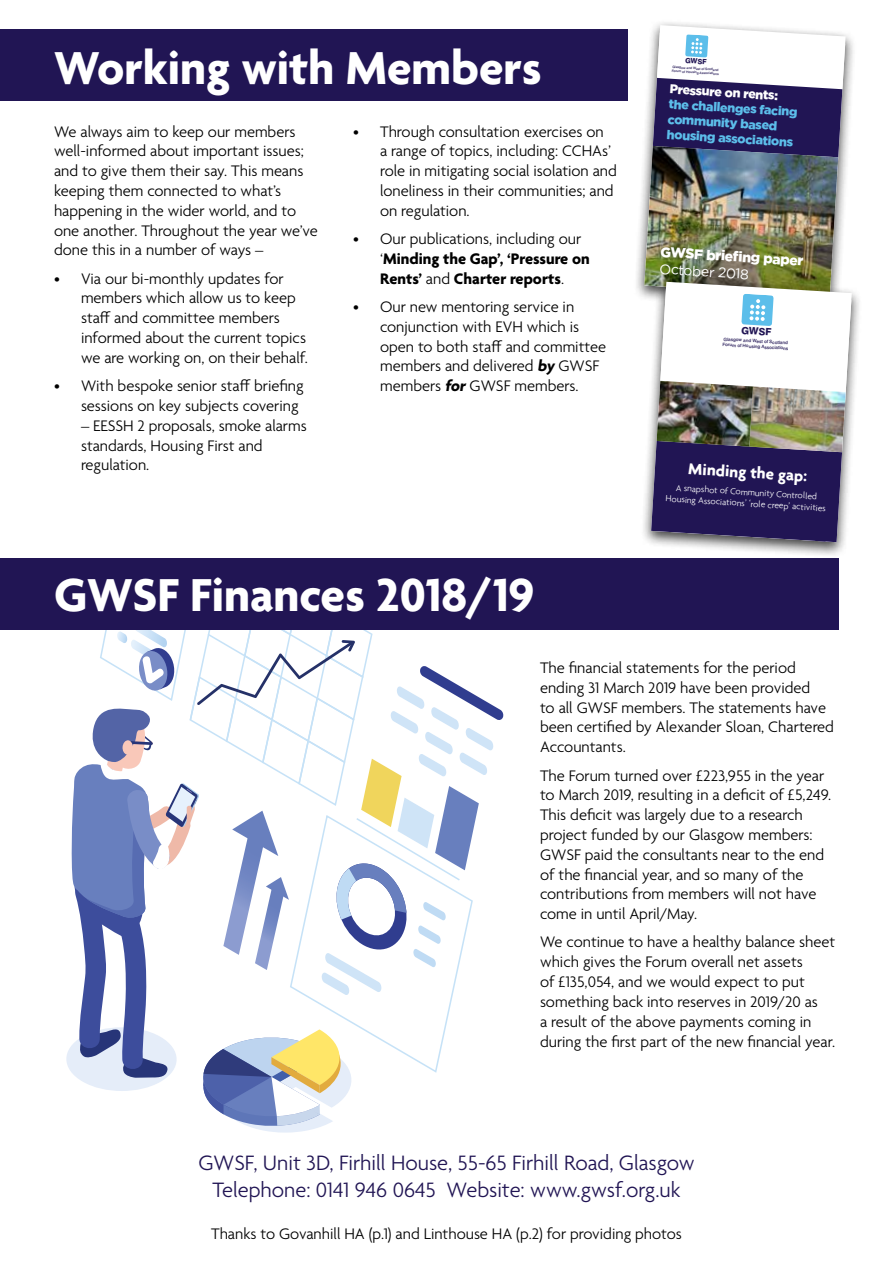
<style>
.page{position:relative;width:893px;height:1263px;background:#fff}
.page>*{position:absolute;margin:0;border:0;box-sizing:border-box;transform-origin:0 0}
.t1{font:700 49.95px "Agenda";color:#fff}
.t2{font:300 22.5px/27px "Agenda";color:#211554;text-align:center}
.t3{font:700 16.8px "Agenda";color:#fff}
.t4{font:300 16.5px/19.8px "Agenda";color:#000}
.t5{font:700 16.5px/19.8px "Agenda";color:#000}
.t6{font:900 14.1px "Gotham";color:#fff}
.t7{font:14.1px "Gotham";color:#fff}
.t8{font:900 12.6px/15.1px "Gotham";color:#5cbeea}
.t9{font:900 12.6px "Gotham";color:#fff}
.t10{font:800 10.05px "Swiss 721 BT";color:#211554}
.t11{font:300 9.3px/11.2px "Agenda";color:#fff;text-align:center}
.t12{font:800 7.2px "Swiss 721 BT";color:#211554}
.t13{font:500 4.5px/5.6px "Swiss 721 BT";color:#211554}
.t14{font:500 3.3px/3.9px "Swiss 721 BT";color:#211554}
.s1{font-weight:300}
.s2{font-weight:700}
</style>
<div class="page">
<svg style="left:61px;top:629px;width:451px;height:504px"></svg>
<div style="left:633px;top:19px;width:223px;height:294px;background:#000;opacity:.75"></div>
<svg style="left:644px;top:25px;width:202px;height:251px"></svg>
<svg style="left:644px;top:33px;width:201px;height:243px"></svg>
<svg style="left:653px;top:78px;width:189px;height:79px;background:#352a63"></svg>
<svg style="left:685px;top:34px;width:23px;height:24px"></svg>
<img style="left:644px;top:146px;width:194px;height:130px">
<div style="left:0;top:30px;width:627px;height:71px;background:#211554"></div>
<div style="left:0;top:558px;width:839px;height:71px;background:#211554"></div>
<div style="left:640px;top:276px;width:222px;height:282px;background:#000;opacity:.75"></div>
<svg style="left:651px;top:282px;width:201px;height:260px"></svg>
<svg style="left:651px;top:289px;width:200px;height:253px"></svg>
<svg style="left:651px;top:441px;width:191px;height:101px;background:#2b205a"></svg>
<svg style="left:741px;top:294px;width:33px;height:32px"></svg>
<img style="left:749px;top:386px;width:97px;height:66px">
<img style="left:657px;top:381px;width:96px;height:66px">
<h1 class="t1" style="left:54px;top:41px;width:489px">Working with Members</h1>
<p class="t4" style="left:54px;top:122px;width:265px">We always aim to keep our members well-informed about important issues; and to give them their say. This means keeping them connected to what’s happening in the wider world, and to one another. Throughout the year we’ve done this in a number of ways –</p>
<p class="t4" style="left:81px;top:269px;width:228px;text-indent:-27px">• Via our bi-monthly updates for members which allow us to keep staff and committee members informed about the current topics we are working on, on their behalf.</p>
<p class="t4" style="left:81px;top:377px;width:224px;text-indent:-27px">• With bespoke senior staff briefing sessions on key subjects covering</p>
<p class="t4" style="left:81px;top:417px;width:227px">– EESSH 2 proposals, smoke alarms standards, Housing First and regulation.</p>
<p class="t4" style="left:380px;top:122px;width:238px;text-indent:-27px">• Through consultation exercises on<br>a range of topics, including: CCHAs’ role in mitigating social isolation and loneliness in their communities; and on regulation.</p>
<p class="t5" style="left:380px;top:230px;width:211px;text-indent:-27px"><span class="s1">• Our publications, including our ‘</span>Minding the Gap’, ‘Pressure on<br>Rents’ <span class="s1">and</span> Charter reports<span class="s1">.</span></p>
<p class="t4" style="left:380px;top:298px;width:228px;text-indent:-27px">• Our new mentoring service in conjunction with EVH which is open to both staff and committee members and delivered <span class="s2">by</span> GWSF members <span class="s2">for</span> GWSF members.</p>
<h1 class="t1" style="left:54px;top:568px;width:482px">GWSF Finances 2018/19</h1>
<p class="t12" style="left:685px;top:56px;width:23px;rotate:4deg">GWSF</p>
<p class="t9" style="left:670px;top:81px;width:110px;rotate:4deg">Pressure on rents:</p>
<p class="t8" style="left:669px;top:96px;width:131px;rotate:4deg">the challenges facing community based housing associations</p>
<p class="t14" style="left:672px;top:65px;width:49px;rotate:3deg">Glasgow and West of Scotland<br>Forum of Housing Associations</p>
<p class="t6" style="left:661px;top:243px;width:145px;rotate:4deg">GWSF briefi ng paper</p>
<p class="t7" style="left:660px;top:259px;width:91px;rotate:4deg">October 2018</p>
<p class="t10" style="left:742px;top:324px;width:32px;rotate:3deg">GWSF</p>
<p class="t13" style="left:723px;top:336px;width:67px;rotate:4deg">Glasgow and West of Scotland<br>Forum of Housing Associations</p>
<p class="t3" style="left:689px;top:458px;width:121px;rotate:4deg">Minding the gap:</p>
<p class="t11" style="left:667px;top:481px;width:162px;rotate:4deg">A snapshot of Community Controlled<br>Housing Associations’ ‘role creep’ activities</p>
<p class="t4" style="left:540px;top:659px;width:296px">The financial statements for the period ending 31 March 2019 have been provided<br>to all GWSF members. The statements have been certified by Alexander Sloan, Chartered Accountants.</p>
<p class="t4" style="left:540px;top:766px;width:293px">The Forum turned over £223,955 in the year to March 2019, resulting in a deficit of £5,249.<br>This deficit was largely due to a research project funded by our Glasgow members:<br>GWSF paid the consultants near to the end of the financial year, and so many of the contributions from members will not have come in until April/May.</p>
<p class="t4" style="left:540px;top:933px;width:297px">We continue to have a healthy balance sheet which gives the Forum overall net assets<br>of £135,054, and we would expect to put something back into reserves in 2019/20 as<br>a result of the above payments coming in during the first part of the new financial year.</p>
<h2 class="t2" style="left:198px;top:1151px;width:498px">GWSF, Unit 3D, Firhill House, 55-65 Firhill Road, Glasgow<br>Telephone: 0141 946 0645 Website: www.gwsf.org.uk</h2>
<p class="t4" style="left:211px;top:1225px;width:472px">Thanks to Govanhill HA (p.1) and Linthouse HA (p.2) for providing photos</p>
</div>
